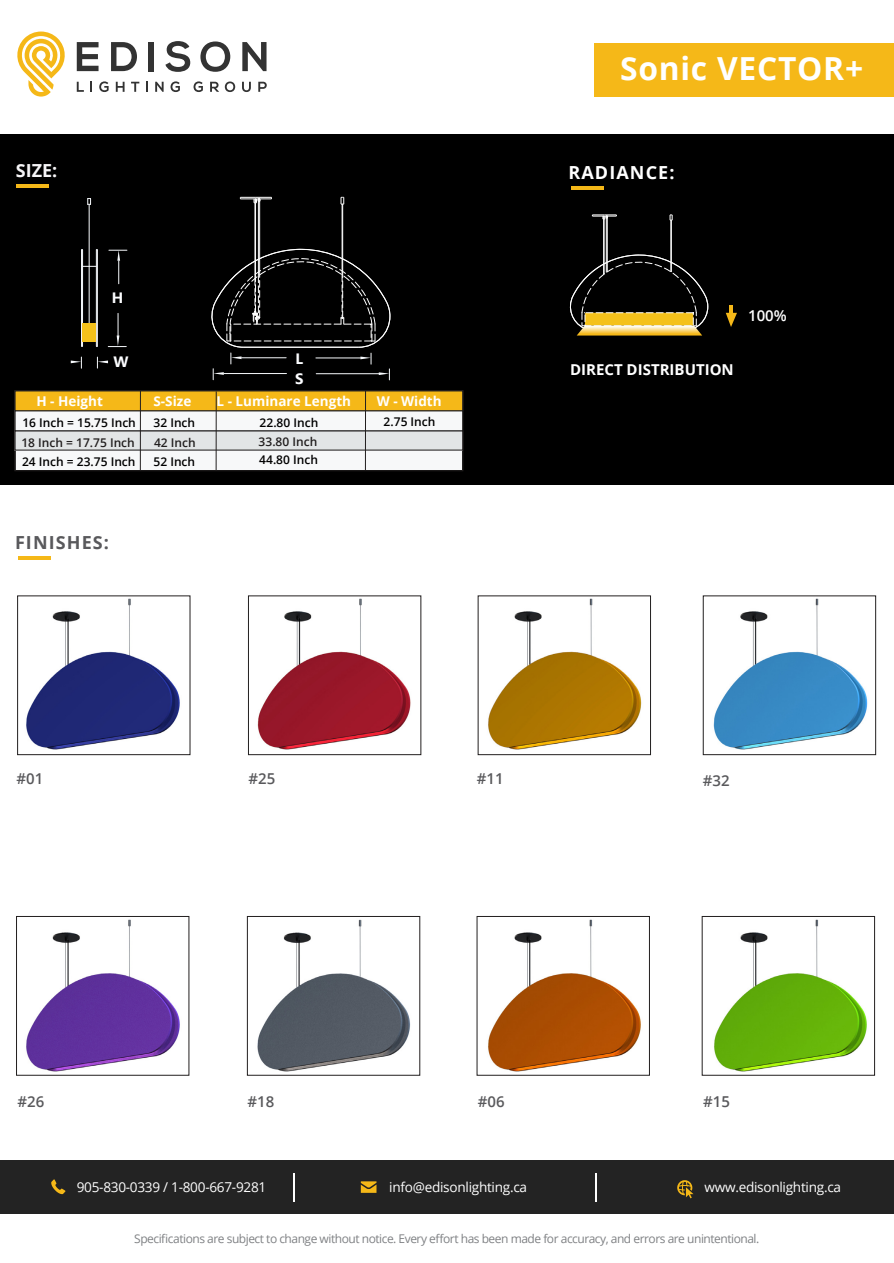
<style>
.page{position:relative;width:894px;height:1263px;background:#fff}
.page>*{position:absolute;margin:0;border:0;box-sizing:border-box;transform-origin:0 0}
.t1{font:700 31.8px "Open Sans";letter-spacing:.025em;color:#fff}
.t2{font:700 18px "Open Sans";letter-spacing:.06em;color:#fff}
.t3{font:700 18px "Open Sans";letter-spacing:.06em;color:#59595c}
.t4{font:700 18px "Open Sans";color:#f6f5f7}
.t5{font:600 15px "Open Sans";color:#59595c}
.t6{font:700 15px "Open Sans";color:#fff}
.t7{font:700 15px "Ebrima";color:#fcfdff}
.t8{font:600 15px "Open Sans";color:#fff}
.t9{font:13.65px "Open Sans";letter-spacing:-.02em;color:#fff}
.t10{font:700 13.5px "Open Sans";color:#fff}
.t11{font:12px "Open Sans";letter-spacing:-.04em;color:#7f8184}
.t12{font:600 12px "Open Sans";color:#000}
.t13{font:600 12px "Open Sans";color:#221f1f}
</style>
<div class="page">
<div style="left:0;top:134px;width:893px;height:350px;background:#000"></div>
<div style="left:594px;top:43px;width:299px;height:53px;background:#f5b818"></div>
<svg style="left:77px;top:42px;width:21px;height:29px"></svg>
<svg style="left:111px;top:42px;width:26px;height:29px"></svg>
<div style="left:149px;top:42px;width:5px;height:29px;background:#333"></div>
<svg style="left:165px;top:41px;width:25px;height:31px"></svg>
<svg style="left:200px;top:41px;width:30px;height:31px"></svg>
<svg style="left:242px;top:42px;width:24px;height:29px"></svg>
<svg style="left:77px;top:82px;width:7px;height:10px"></svg>
<svg style="left:90px;top:82px;width:2px;height:10px"></svg>
<svg style="left:99px;top:81px;width:10px;height:11px"></svg>
<svg style="left:116px;top:82px;width:8px;height:10px"></svg>
<svg style="left:131px;top:82px;width:8px;height:10px"></svg>
<svg style="left:146px;top:82px;width:2px;height:10px"></svg>
<svg style="left:155px;top:82px;width:8px;height:10px"></svg>
<svg style="left:170px;top:81px;width:10px;height:11px"></svg>
<svg style="left:193px;top:81px;width:10px;height:11px"></svg>
<svg style="left:210px;top:82px;width:9px;height:10px"></svg>
<svg style="left:225px;top:81px;width:10px;height:11px"></svg>
<svg style="left:242px;top:82px;width:9px;height:10px"></svg>
<svg style="left:258px;top:82px;width:9px;height:10px"></svg>
<svg style="left:17px;top:32px;width:48px;height:65px"></svg>
<hr style="left:606px;top:218px;width:1px;height:44px;background:#fff">
<hr style="left:605px;top:218px;width:1px;height:45px;background:#fff">
<hr style="left:603px;top:219px;width:1px;height:45px;background:#fff">
<hr style="left:670px;top:220px;width:1px;height:42px;background:#fff">
<svg style="left:669px;top:215px;width:3px;height:6px"></svg>
<svg style="left:592px;top:215px;width:25px;height:5px"></svg>
<hr style="left:259px;top:201px;width:1px;height:58px;background:#fff">
<hr style="left:258px;top:201px;width:1px;height:58px;background:#fff">
<hr style="left:255px;top:203px;width:1px;height:58px;background:#fff">
<hr style="left:254px;top:203px;width:1px;height:58px;background:#fff">
<hr style="left:342px;top:204px;width:1px;height:55px;background:#fff">
<svg style="left:340px;top:197px;width:4px;height:8px"></svg>
<svg style="left:240px;top:197px;width:32px;height:6px"></svg>
<hr style="left:17px;top:184px;width:32px;height:4px;background:#f5b818">
<div style="left:0;top:1160px;width:893px;height:53px;background:#232323"></div>
<svg style="left:293px;top:1173px;width:1px;height:28px"></svg>
<svg style="left:595px;top:1173px;width:1px;height:28px"></svg>
<svg style="left:677px;top:1180px;width:16px;height:18px"></svg>
<svg style="left:360px;top:1181px;width:16px;height:11px"></svg>
<svg style="left:51px;top:1179px;width:14px;height:15px"></svg>
<svg style="left:97px;top:357px;width:11px;height:11px"></svg>
<svg style="left:71px;top:357px;width:11px;height:11px"></svg>
<hr style="left:82px;top:250px;width:1px;height:96px;background:#f7fafd">
<hr style="left:81px;top:250px;width:1px;height:96px;background:#f7fafd">
<hr style="left:97px;top:250px;width:1px;height:96px;background:#f7fafd">
<hr style="left:96px;top:250px;width:1px;height:96px;background:#f7fafd">
<svg style="left:83px;top:266px;width:13px;height:1px"></svg>
<svg style="left:87px;top:198px;width:4px;height:7px"></svg>
<hr style="left:89px;top:204px;width:1px;height:120px;background:#f7fafd">
<div style="left:83px;top:324px;width:13px;height:18px;background:#f4c11b"></div>
<svg style="left:109px;top:250px;width:18px;height:34px"></svg>
<svg style="left:108px;top:313px;width:18px;height:34px"></svg>
<svg style="left:211px;top:236px;width:179px;height:144px"></svg>
<hr style="left:316px;top:357px;width:44px;height:1px;background:#f7fafd">
<hr style="left:241px;top:357px;width:45px;height:1px;background:#f7fafd">
<div style="left:15px;top:450px;width:447px;height:20px;background:#f7f8f9"></div>
<div style="left:15px;top:411px;width:447px;height:20px;background:#f7f8f9"></div>
<div style="left:15px;top:390px;width:448px;height:21px;background:#f5b818;border:1px solid #221f1f"></div>
<div style="left:15px;top:431px;width:447px;height:19px;background:#e2e5e6"></div>
<div style="left:14px;top:390px;width:449px;height:81px;border:1px solid #221f1f"></div>
<hr style="left:365px;top:391px;width:1px;height:79px;background:#221f1f">
<hr style="left:140px;top:391px;width:1px;height:79px;background:#221f1f">
<hr style="left:216px;top:391px;width:1px;height:80px;background:#221f1f">
<img style="left:26px;top:598px;width:154px;height:152px">
<img style="left:714px;top:919px;width:153px;height:153px">
<img style="left:257px;top:919px;width:154px;height:153px">
<img style="left:488px;top:919px;width:153px;height:153px">
<img style="left:26px;top:919px;width:154px;height:153px">
<img style="left:257px;top:598px;width:154px;height:152px">
<img style="left:713px;top:598px;width:154px;height:152px">
<img style="left:488px;top:598px;width:154px;height:152px">
<hr style="left:570px;top:186px;width:33px;height:4px;background:#f5b818">
<svg style="left:569px;top:244px;width:139px;height:91px"></svg>
<svg style="left:726px;top:306px;width:10px;height:21px"></svg>
<hr style="left:18px;top:556px;width:32px;height:4px;background:#f5b818">
<div style="left:16px;top:916px;width:173px;height:159px;border:1px solid #221f1f"></div>
<div style="left:247px;top:916px;width:173px;height:159px;border:1px solid #221f1f"></div>
<div style="left:17px;top:595px;width:173px;height:160px;border:1px solid #221f1f"></div>
<div style="left:248px;top:595px;width:173px;height:160px;border:1px solid #221f1f"></div>
<div style="left:702px;top:595px;width:173px;height:160px;border:1px solid #221f1f"></div>
<h2 class="t4" style="left:16px;top:158px;width:43px">SIZE:</h2>
<p class="t7" style="left:112px;top:285px;width:13px">H</p>
<p class="t7" style="left:113px;top:349px;width:17px">W</p>
<p class="t7" style="left:295px;top:347px;width:9px">L</p>
<p class="t7" style="left:295px;top:367px;width:10px">S</p>
<p class="t10" style="left:36px;top:391px;width:68px">H - Height</p>
<p class="t10" style="left:153px;top:392px;width:39px">S-Size</p>
<p class="t10" style="left:376px;top:392px;width:66px">W - Width</p>
<p class="t12" style="left:383px;top:413px;width:53px">2.75 Inch</p>
<p class="t10" style="left:216px;top:392px;width:136px">L - Luminare Length</p>
<p class="t13" style="left:258px;top:433px;width:60px">33.80 Inch</p>
<p class="t12" style="left:259px;top:452px;width:60px">44.80 Inch</p>
<p class="t12" style="left:22px;top:414px;width:115px">16 Inch = 15.75 Inch</p>
<p class="t12" style="left:153px;top:415px;width:43px">32 Inch</p>
<p class="t12" style="left:259px;top:415px;width:60px">22.80 Inch</p>
<p class="t13" style="left:21px;top:434px;width:115px">18 Inch = 17.75 Inch</p>
<p class="t12" style="left:22px;top:453px;width:115px">24 Inch = 23.75 Inch</p>
<p class="t13" style="left:154px;top:434px;width:43px">42 Inch</p>
<p class="t12" style="left:153px;top:453px;width:43px">52 Inch</p>
<h2 class="t3" style="left:15px;top:530px;width:95px">FINISHES:</h2>
<h1 class="t1" style="left:620px;top:46px;width:244px">Sonic VECTOR+</h1>
<h2 class="t2" style="left:568px;top:159px;width:107px">RADIANCE:</h2>
<p class="t8" style="left:747px;top:305px;width:40px">100%</p>
<p class="t6" style="left:570px;top:359px;width:165px">DIRECT DISTRIBUTION</p>
<p class="t5" style="left:16px;top:768px;width:28px">#01</p>
<p class="t5" style="left:248px;top:768px;width:28px">#25</p>
<p class="t5" style="left:476px;top:768px;width:28px">#11</p>
<p class="t5" style="left:702px;top:770px;width:28px">#32</p>
<p class="t5" style="left:17px;top:1091px;width:28px">#26</p>
<p class="t5" style="left:247px;top:1091px;width:28px">#18</p>
<p class="t5" style="left:478px;top:1091px;width:28px">#06</p>
<p class="t5" style="left:702px;top:1091px;width:28px">#15</p>
<p class="t9" style="left:77px;top:1177px;width:191px">905-830-0339 / 1-800-667-9281</p>
<p class="t9" style="left:389px;top:1177px;width:139px">info@edisonlighting.ca</p>
<p class="t9" style="left:704px;top:1177px;width:138px">www.edisonlighting.ca</p>
<p class="t11" style="left:134px;top:1230px;width:626px">Specifications are subject to change without notice. Every effort has been made for accuracy, and errors are unintentional.</p>
</div>
